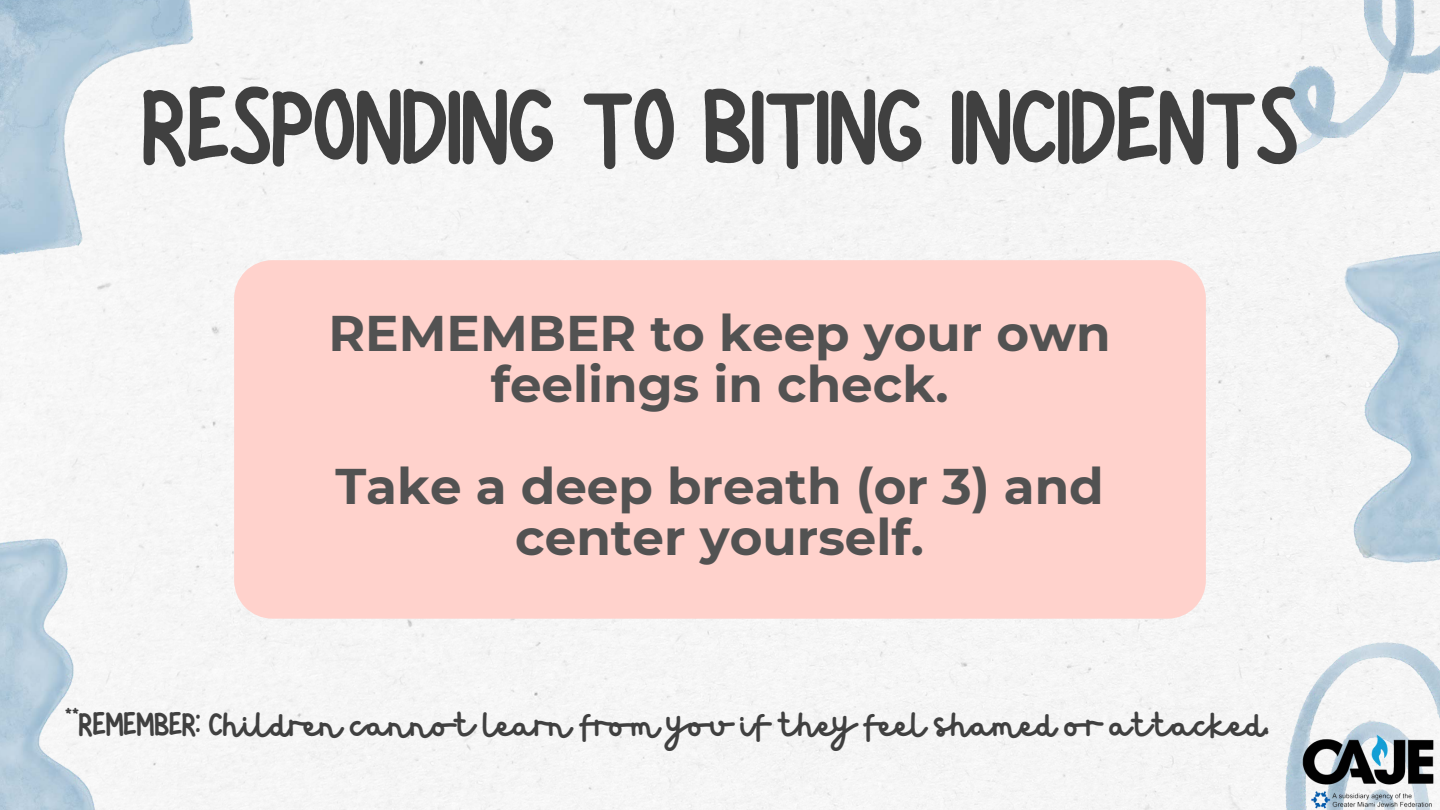
<style>
.page{position:relative;width:1440px;height:810px;background:#f5f5f5}
.page>*{position:absolute;margin:0;border:0;box-sizing:border-box;transform-origin:0 0}
.t1{font:140px "Hibernate";color:#404040}
.t2{font:700 50px/51px "Montserrat";color:#525252;text-align:center}
.t3{font:43px "Hibernate";color:#404040}
</style>
<div class="page">
<div style="left:234px;top:260px;width:972px;height:359px;background:#ffd2cc"></div>
<img style="left:1285px;top:642px;width:155px;height:168px">
<img style="left:0;top:538px;width:96px;height:272px">
<img style="left:1285px;top:0;width:155px;height:156px">
<img style="left:0;top:0;width:193px;height:260px">
<img style="left:1344px;top:247px;width:96px;height:316px">
<img style="left:1300px;top:731px;width:140px;height:79px">
<h2 class="t1" style="left:142px;top:55px;width:1157px">RESPONDING TO BITING INCIDENTS</h2>
<p class="t2" style="left:329px;top:308px;width:784px">REMEMBER to keep your own feelings in check.</p>
<p class="t2" style="left:335px;top:461px;width:770px">Take a deep breath (or 3) and center yourself.</p>
<p class="t3" style="left:65px;top:703px;width:1205px">**REMEMBER: Children cannot learn from you if they feel shamed or attacked.</p>
</div>
